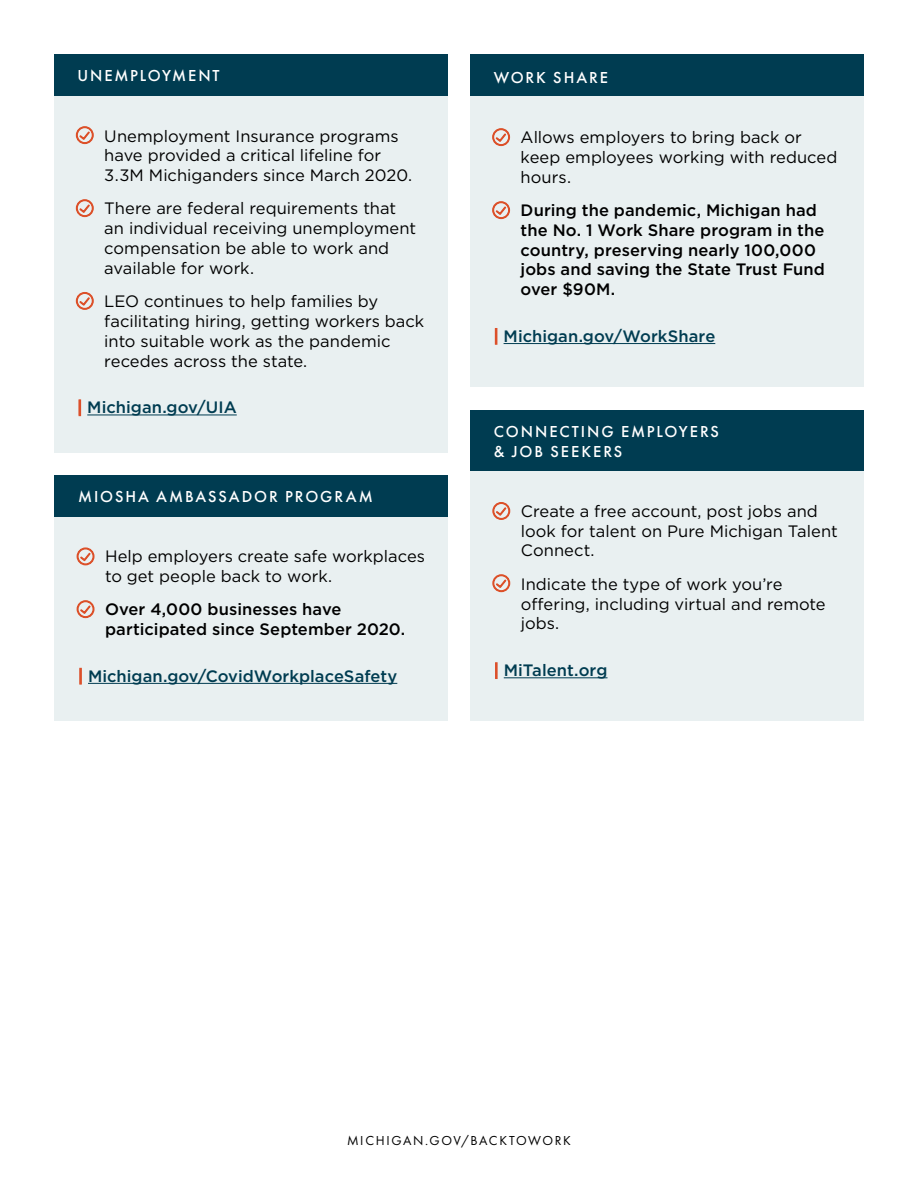
<style>
.page{position:relative;width:918px;height:1188px;background:#fff}
.page>*{position:absolute;margin:0;border:0;box-sizing:border-box;transform-origin:0 0}
.t1{font:16.5px/19.8px "Gotham";color:#000}
.t2{font:500 16.5px/19.8px "Gotham";letter-spacing:.005em;color:#000}
.t3{font:500 16.5px "Gotham";letter-spacing:.005em;color:#003c51}
.t4{font:500 16.5px/19.8px "Futura PT";letter-spacing:.115em;color:#fff}
.t5{font:13.5px "Futura PT";letter-spacing:.12em;color:#000}
.s1{font-weight:400;color:#dc502b}
</style>
<div class="page">
<div style="left:470px;top:54px;width:394px;height:332px;background:#e9f0f1"></div>
<div style="left:470px;top:54px;width:394px;height:41px;background:#003c51"></div>
<hr style="left:504px;top:343px;width:211px;height:1px;background:#003c51">
<svg style="left:492px;top:128px;width:19px;height:19px"></svg>
<svg style="left:492px;top:201px;width:19px;height:19px"></svg>
<div style="left:54px;top:54px;width:394px;height:398px;background:#e9f0f1"></div>
<div style="left:54px;top:54px;width:394px;height:41px;background:#003c51"></div>
<svg style="left:75px;top:126px;width:19px;height:19px"></svg>
<svg style="left:75px;top:199px;width:19px;height:19px"></svg>
<svg style="left:75px;top:292px;width:19px;height:18px"></svg>
<hr style="left:87px;top:415px;width:150px;height:1px;background:#003c51">
<div style="left:470px;top:410px;width:394px;height:310px;background:#e9f0f1"></div>
<div style="left:470px;top:410px;width:394px;height:61px;background:#003c51"></div>
<hr style="left:504px;top:677px;width:104px;height:1px;background:#003c51">
<svg style="left:492px;top:502px;width:19px;height:18px"></svg>
<svg style="left:492px;top:574px;width:19px;height:19px"></svg>
<div style="left:54px;top:475px;width:394px;height:245px;background:#e9f0f1"></div>
<div style="left:54px;top:475px;width:394px;height:41px;background:#003c51"></div>
<hr style="left:88px;top:683px;width:309px;height:1px;background:#003c51">
<svg style="left:76px;top:547px;width:19px;height:19px"></svg>
<svg style="left:76px;top:600px;width:19px;height:19px"></svg>
<p class="t4" style="left:77px;top:66px;width:144px">UNEMPLOYMENT</p>
<p class="t1" style="left:104px;top:125px;width:309px">Unemployment Insurance programs have provided a critical lifeline for<br>3.3M Michiganders since March 2020.</p>
<p class="t1" style="left:104px;top:198px;width:313px">There are federal requirements that an individual receiving unemployment compensation be able to work and available for work.</p>
<p class="t1" style="left:104px;top:291px;width:322px">LEO continues to help families by facilitating hiring, getting workers back into suitable work as the pandemic recedes across the state.</p>
<p class="t3" style="left:77px;top:397px;width:161px"><span class="s1">|</span> Michigan.gov/UIA</p>
<p class="t4" style="left:78px;top:486px;width:296px">MIOSHA AMBASSADOR PROGRAM</p>
<p class="t1" style="left:105px;top:546px;width:321px">Help employers create safe workplaces to get people back to work.</p>
<p class="t2" style="left:105px;top:599px;width:302px">Over 4,000 businesses have participated since September 2020.</p>
<p class="t3" style="left:78px;top:665px;width:321px"><span class="s1">|</span> Michigan.gov/CovidWorkplaceSafety</p>
<p class="t4" style="left:494px;top:67px;width:116px">WORK SHARE</p>
<p class="t1" style="left:521px;top:127px;width:318px">Allows employers to bring back or keep employees working with reduced hours.</p>
<p class="t2" style="left:521px;top:200px;width:306px">During the pandemic, Michigan had the No. 1 Work Share program in the country, preserving nearly 100,000 jobs and saving the State Trust Fund over $90M.</p>
<p class="t3" style="left:494px;top:325px;width:223px"><span class="s1">|</span> Michigan.gov/WorkShare</p>
<p class="t4" style="left:494px;top:421px;width:227px">CONNECTING EMPLOYERS &amp; JOB SEEKERS</p>
<p class="t1" style="left:521px;top:501px;width:318px">Create a free account, post jobs and look for talent on Pure Michigan Talent<br>Connect.</p>
<p class="t1" style="left:521px;top:574px;width:306px">Indicate the type of work you’re offering, including virtual and remote jobs.</p>
<p class="t3" style="left:494px;top:660px;width:115px"><span class="s1">|</span> MiTalent.org</p>
<p class="t5" style="left:347px;top:1133px;width:225px">MICHIGAN.GOV/BACKTOWORK</p>
</div>
